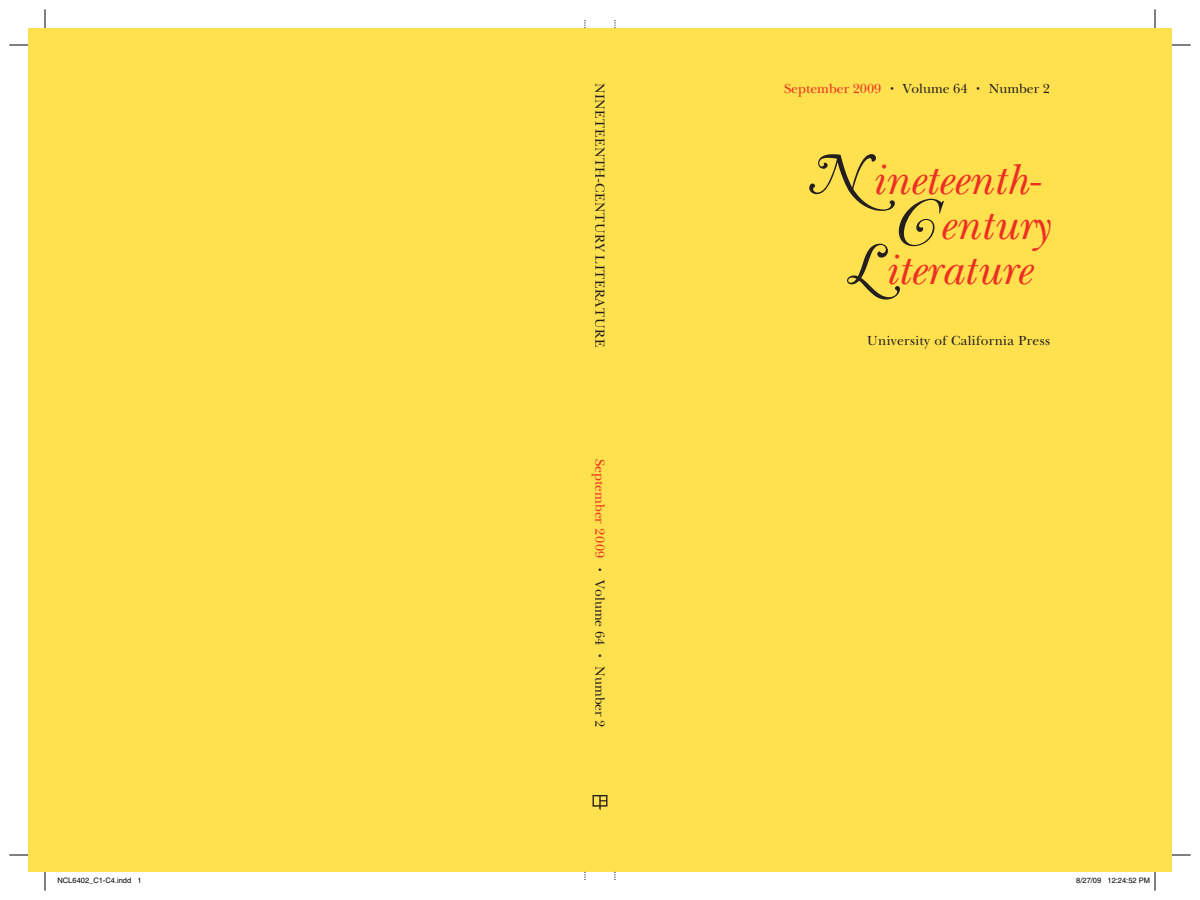
<style>
.page{position:relative;width:1200px;height:900px;background:#fff}
.page>*{position:absolute;margin:0;border:0;box-sizing:border-box;transform-origin:0 0}
.t1{font:45px "New Baskerville Itl Os F";color:#ee2e22}
.t2{font:13.75px "New Baskerville Rmn";color:#231f20}
.t3{font:13.75px "New Baskerville Rmn Os F";letter-spacing:.025em;color:#231f20}
.t4{font:7.5px "Helvetica";color:#000}
.s1{color:#ee2e22}
.s2{font-size:7.5px}
.s3{font-family:"Caslon Swash Itl";font-size:58.75px;color:#231f20}
</style>
<div class="page">
<div style="left:28px;top:28px;width:1144px;height:844px;background:#ffe04e"></div>
<svg style="left:593px;top:795px;width:14px;height:15px"></svg>
<svg style="left:9px;top:44px;width:19px;height:2px"></svg>
<svg style="left:1172px;top:44px;width:19px;height:2px"></svg>
<svg style="left:9px;top:854px;width:19px;height:2px"></svg>
<svg style="left:1172px;top:854px;width:19px;height:2px"></svg>
<svg style="left:44px;top:9px;width:2px;height:19px"></svg>
<svg style="left:44px;top:872px;width:2px;height:19px"></svg>
<svg style="left:1154px;top:9px;width:2px;height:19px"></svg>
<svg style="left:1154px;top:872px;width:2px;height:19px"></svg>
<p class="t3" style="left:608px;top:82px;width:266px;rotate:90deg">NINETEENTH-CENTURY LITERATURE</p>
<p class="t2" style="left:608px;top:459px;width:270px;rotate:90deg"><span class="s1">September 2009</span> <span class="s2">•</span> Volume 64 <span class="s2">•</span> Number 2</p>
<p class="t2" style="left:784px;top:80px;width:267px"><span class="s1">September 2009</span> <span class="s2">•</span> Volume 64 <span class="s2">•</span> Number 2</p>
<h1 class="t1" style="left:808px;top:153px;width:232px"><span class="s3">‚</span>ineteenth-</h1>
<h1 class="t1" style="left:896px;top:198px;width:155px"><span class="s3">≤</span>entury</h1>
<h1 class="t1" style="left:848px;top:243px;width:184px"><span class="s3">◊</span>iterature</h1>
<p class="t3" style="left:867px;top:333px;width:184px">University of California Press</p>
<p class="t4" style="left:58px;top:876px;width:86px">NCL6402_C1-C4.indd 1</p>
<p class="t4" style="left:1076px;top:876px;width:75px">8/27/09 12:24:52 PM</p>
</div>
